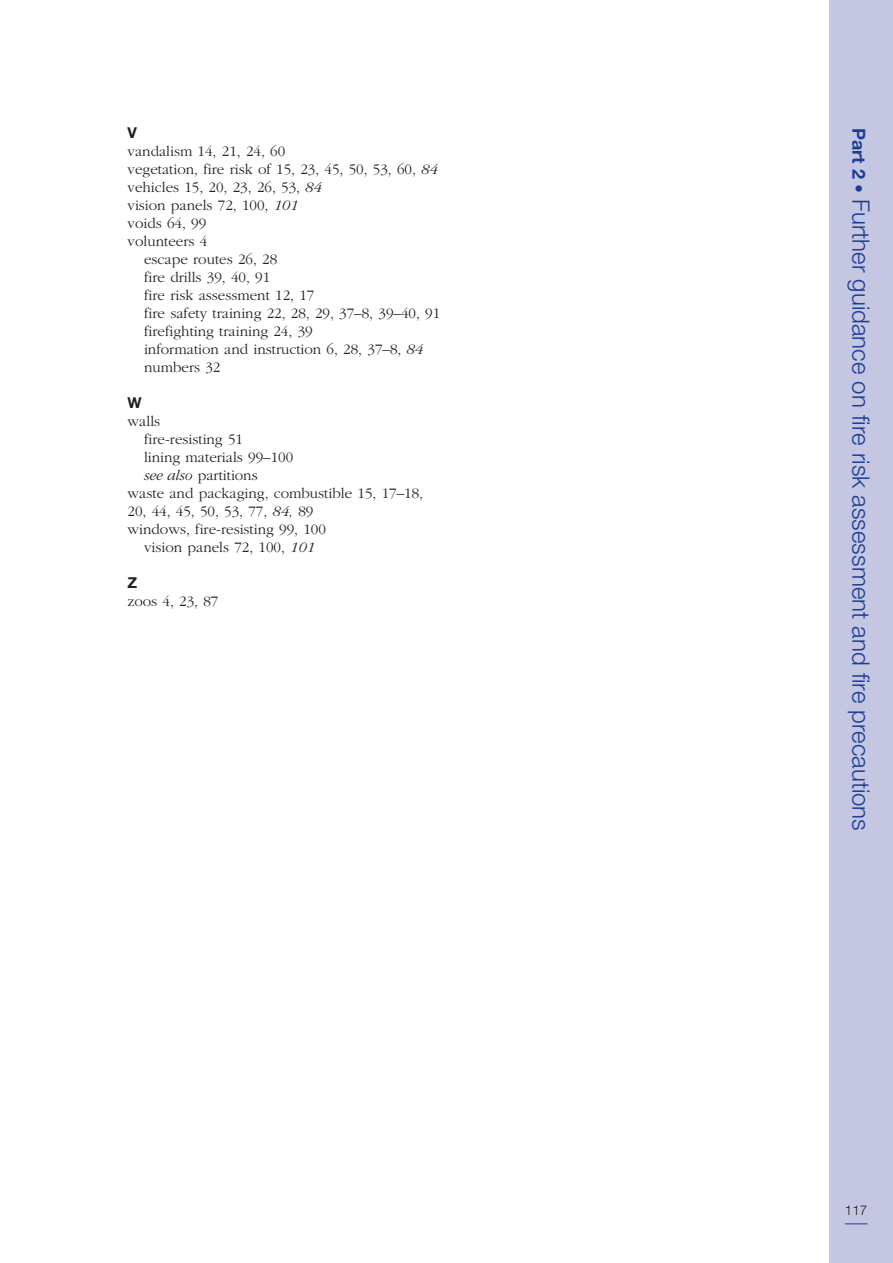
<style>
.page{position:relative;width:893px;height:1263px;background:#fff}
.page>*{position:absolute;margin:0;border:0;box-sizing:border-box;transform-origin:0 0}
.t1{font:300 24px "Helvetica Neue";color:#1b3f94}
.t2{font:300 15px "Garamond";color:#231f20}
.t3{font:700 15px "Helvetica Neue";color:#231f20}
.t4{font:300 13.5px "Helvetica Neue";color:#231f20}
.s1{font-style:italic}
.s2{font-weight:700;font-size:18px}
</style>
<div class="page">
<div style="left:829px;top:0;width:64px;height:1263px;background:#c5c6e1"></div>
<svg style="left:845px;top:1223px;width:22px;height:1px"></svg>
<p class="t3" style="left:128px;top:128px;width:11px">V</p>
<p class="t2" style="left:128px;top:142px;width:159px">vandalism 14, 21, 24, 60</p>
<p class="t2" style="left:128px;top:160px;width:312px">vegetation, fire risk of 15, 23, 45, 50, 53, 60, <span class="s1">84</span></p>
<p class="t2" style="left:128px;top:178px;width:196px">vehicles 15, 20, 23, 26, 53, <span class="s1">84</span></p>
<p class="t2" style="left:128px;top:196px;width:172px">vision panels 72, 100, <span class="s1">101</span></p>
<p class="t2" style="left:128px;top:214px;width:80px">voids 64, 99</p>
<p class="t2" style="left:128px;top:232px;width:81px">volunteers 4</p>
<p class="t2" style="left:144px;top:250px;width:135px">escape routes 26, 28</p>
<p class="t2" style="left:144px;top:268px;width:128px">fire drills 39, 40, 91</p>
<p class="t2" style="left:144px;top:286px;width:172px">fire risk assessment 12, 17</p>
<p class="t2" style="left:144px;top:304px;width:298px">fire safety training 22, 28, 29, 37–8, 39–40, 91</p>
<p class="t2" style="left:144px;top:322px;width:170px">firefighting training 24, 39</p>
<p class="t2" style="left:144px;top:340px;width:280px">information and instruction 6, 28, 37–8, <span class="s1">84</span></p>
<p class="t2" style="left:144px;top:358px;width:78px">numbers 32</p>
<p class="t3" style="left:128px;top:398px;width:16px">W</p>
<p class="t2" style="left:128px;top:412px;width:34px">walls</p>
<p class="t2" style="left:144px;top:430px;width:100px">fire-resisting 51</p>
<p class="t2" style="left:144px;top:448px;width:151px">lining materials 99–100</p>
<p class="t2" style="left:144px;top:466px;width:115px"><span class="s1">see also</span> partitions</p>
<p class="t2" style="left:128px;top:484px;width:297px">waste and packaging, combustible 15, 17–18,</p>
<p class="t2" style="left:128px;top:502px;width:187px">20, 44, 45, 50, 53, 77, <span class="s1">84,</span> 89</p>
<p class="t2" style="left:128px;top:520px;width:200px">windows, fire-resisting 99, 100</p>
<p class="t2" style="left:144px;top:538px;width:172px">vision panels 72, 100, <span class="s1">101</span></p>
<p class="t3" style="left:128px;top:578px;width:11px">Z</p>
<p class="t2" style="left:128px;top:592px;width:92px">zoos 4, 23, 87</p>
<h1 class="t1" style="left:870px;top:128px;width:705px;rotate:90deg"><span class="s2">Part 2 •</span> Further guidance on fire risk assessment and fire precautions</h1>
<p class="t4" style="left:845px;top:1205px;width:24px">117</p>
</div>
